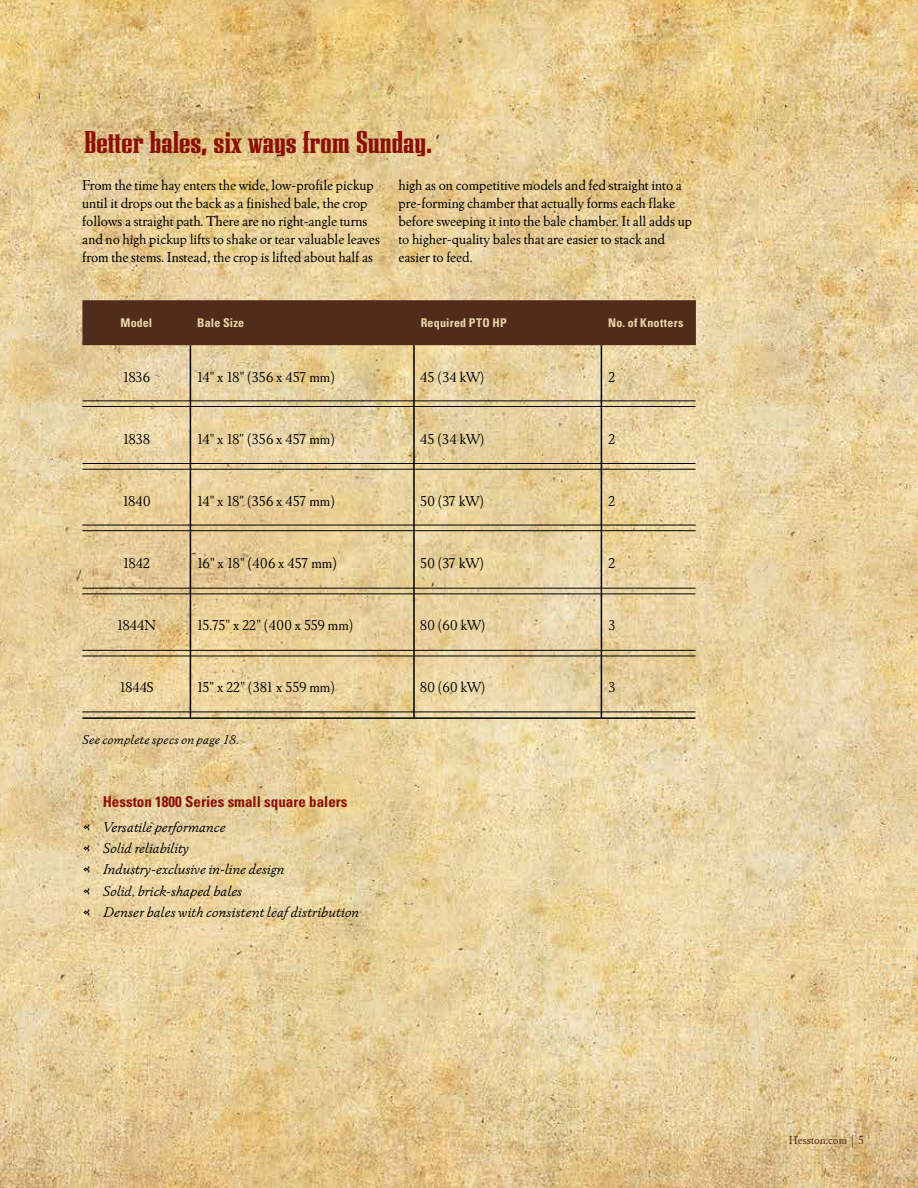
<style>
.page{position:relative;width:918px;height:1188px;background:#fff}
.page>*{position:absolute;margin:0;border:0;box-sizing:border-box;transform-origin:0 0}
.t1{font:31.5px "Citadel Solid";color:#8b0f04}
.t2{font:15px/18px "Winchester New ITC";letter-spacing:-.005em;color:#000}
.t3{font:italic 15px/21.3px "Winchester New ITC";color:#000}
.t4{font:15px "Winchester New ITC";letter-spacing:-.05em;color:#000}
.t5{font:15px "Winchester New ITC";letter-spacing:-.035em;color:#000}
.t6{font:700 condensed 15px "Univers";color:#8b0f04}
.t7{font:italic 13.5px "Winchester New ITC";letter-spacing:.01em;color:#000}
.t8{font:700 condensed 12px "Univers";letter-spacing:.02em;color:#ebd8a8}
.t9{font:12px "Winchester New ITC";color:#512c1d}
.s1{font-family:"Univers";font-weight:300;font-stretch:condensed}
</style>
<div class="page">
<img style="left:1px;top:0;width:917px;height:1188px">
<hr style="left:82px;top:401px;width:614px;height:1px;background:#000">
<hr style="left:82px;top:406px;width:614px;height:1px;background:#000">
<hr style="left:82px;top:463px;width:614px;height:1px;background:#000">
<hr style="left:82px;top:469px;width:614px;height:1px;background:#000">
<hr style="left:82px;top:712px;width:614px;height:1px;background:#000">
<hr style="left:82px;top:717px;width:614px;height:2px;background:#000">
<hr style="left:82px;top:588px;width:614px;height:1px;background:#000">
<hr style="left:82px;top:594px;width:613px;height:1px;background:#000">
<hr style="left:82px;top:525px;width:614px;height:1px;background:#000">
<hr style="left:82px;top:530px;width:614px;height:1px;background:#000">
<hr style="left:82px;top:650px;width:614px;height:1px;background:#000">
<hr style="left:82px;top:656px;width:614px;height:1px;background:#000">
<div style="left:82px;top:300px;width:614px;height:45px;background:#512c1d"></div>
<hr style="left:190px;top:345px;width:1px;height:62px;background:#000">
<hr style="left:413px;top:345px;width:2px;height:62px;background:#000">
<hr style="left:601px;top:345px;width:1px;height:62px;background:#000">
<hr style="left:190px;top:407px;width:1px;height:62px;background:#000">
<hr style="left:413px;top:407px;width:2px;height:62px;background:#000">
<hr style="left:601px;top:407px;width:1px;height:62px;background:#000">
<hr style="left:190px;top:469px;width:1px;height:62px;background:#000">
<hr style="left:413px;top:469px;width:2px;height:62px;background:#000">
<hr style="left:601px;top:469px;width:1px;height:62px;background:#000">
<hr style="left:190px;top:531px;width:1px;height:63px;background:#000">
<hr style="left:413px;top:531px;width:2px;height:63px;background:#000">
<hr style="left:601px;top:531px;width:1px;height:63px;background:#000">
<hr style="left:190px;top:594px;width:1px;height:62px;background:#000">
<hr style="left:413px;top:594px;width:2px;height:62px;background:#000">
<hr style="left:601px;top:594px;width:1px;height:62px;background:#000">
<hr style="left:190px;top:656px;width:1px;height:62px;background:#000">
<hr style="left:413px;top:656px;width:2px;height:62px;background:#000">
<hr style="left:601px;top:656px;width:1px;height:62px;background:#000">
<svg style="left:84px;top:824px;width:13px;height:9px"></svg>
<svg style="left:84px;top:845px;width:13px;height:9px"></svg>
<svg style="left:84px;top:867px;width:13px;height:8px"></svg>
<svg style="left:84px;top:888px;width:13px;height:9px"></svg>
<svg style="left:84px;top:909px;width:13px;height:9px"></svg>
<h1 class="t1" style="left:84px;top:126px;width:349px">Better bales, six ways from Sunday.</h1>
<p class="t2" style="left:82px;top:176px;width:299px">From the time hay enters the wide, low-profile pickup until it drops out the back as a finished bale, the crop follows a straight path. There are no right-angle turns and no high pickup lifts to shake or tear valuable leaves from the stems. Instead, the crop is lifted about half as</p>
<p class="t2" style="left:398px;top:176px;width:295px">high as on competitive models and fed straight into a pre-forming chamber that actually forms each flake before sweeping it into the bale chamber. It all adds up to higher-quality bales that are easier to stack and easier to feed.</p>
<p class="t8" style="left:121px;top:316px;width:33px">Model</p>
<p class="t8" style="left:197px;top:316px;width:49px">Bale Size</p>
<p class="t8" style="left:421px;top:316px;width:88px">Required PTO HP</p>
<p class="t8" style="left:608px;top:316px;width:77px">No. of Knotters</p>
<p class="t2" style="left:122px;top:368px;width:29px">1836</p>
<p class="t4" style="left:196px;top:368px;width:140px">14" x 18" (356 x 457 mm)</p>
<p class="t2" style="left:420px;top:368px;width:66px">45 (34 kW)</p>
<p class="t2" style="left:608px;top:368px;width:9px">2</p>
<p class="t2" style="left:123px;top:430px;width:29px">1838</p>
<p class="t4" style="left:196px;top:430px;width:140px">14" x 18" (356 x 457 mm)</p>
<p class="t2" style="left:420px;top:430px;width:66px">45 (34 kW)</p>
<p class="t2" style="left:608px;top:430px;width:9px">2</p>
<p class="t2" style="left:122px;top:492px;width:30px">1840</p>
<p class="t4" style="left:196px;top:492px;width:140px">14" x 18" (356 x 457 mm)</p>
<p class="t2" style="left:420px;top:492px;width:65px">50 (37 kW)</p>
<p class="t2" style="left:608px;top:492px;width:9px">2</p>
<p class="t2" style="left:122px;top:554px;width:30px">1842</p>
<p class="t2" style="left:196px;top:554px;width:142px">16" x 18" (406 x 457 mm)</p>
<p class="t2" style="left:420px;top:554px;width:65px">50 (37 kW)</p>
<p class="t2" style="left:608px;top:554px;width:9px">2</p>
<p class="t2" style="left:117px;top:616px;width:41px">1844N</p>
<p class="t5" style="left:196px;top:616px;width:159px">15.75" x 22" (400 x 559 mm)</p>
<p class="t2" style="left:420px;top:616px;width:67px">80 (60 kW)</p>
<p class="t2" style="left:608px;top:616px;width:9px">3</p>
<p class="t2" style="left:119px;top:678px;width:36px">1844S</p>
<p class="t5" style="left:196px;top:678px;width:140px">15" x 22" (381 x 559 mm)</p>
<p class="t2" style="left:420px;top:678px;width:67px">80 (60 kW)</p>
<p class="t2" style="left:608px;top:678px;width:9px">3</p>
<p class="t7" style="left:82px;top:732px;width:158px">See complete specs on page 18.</p>
<p class="t6" style="left:103px;top:793px;width:246px">Hesston 1800 Series small square balers</p>
<p class="t3" style="left:103px;top:816px;width:258px">Versatile performance<br>Solid reliability<br>Industry-exclusive in-line design<br>Solid, brick-shaped bales<br>Denser bales with consistent leaf distribution</p>
<p class="t9" style="left:789px;top:1132px;width:77px">Hesston.com <span class="s1">|</span> 5</p>
</div>
